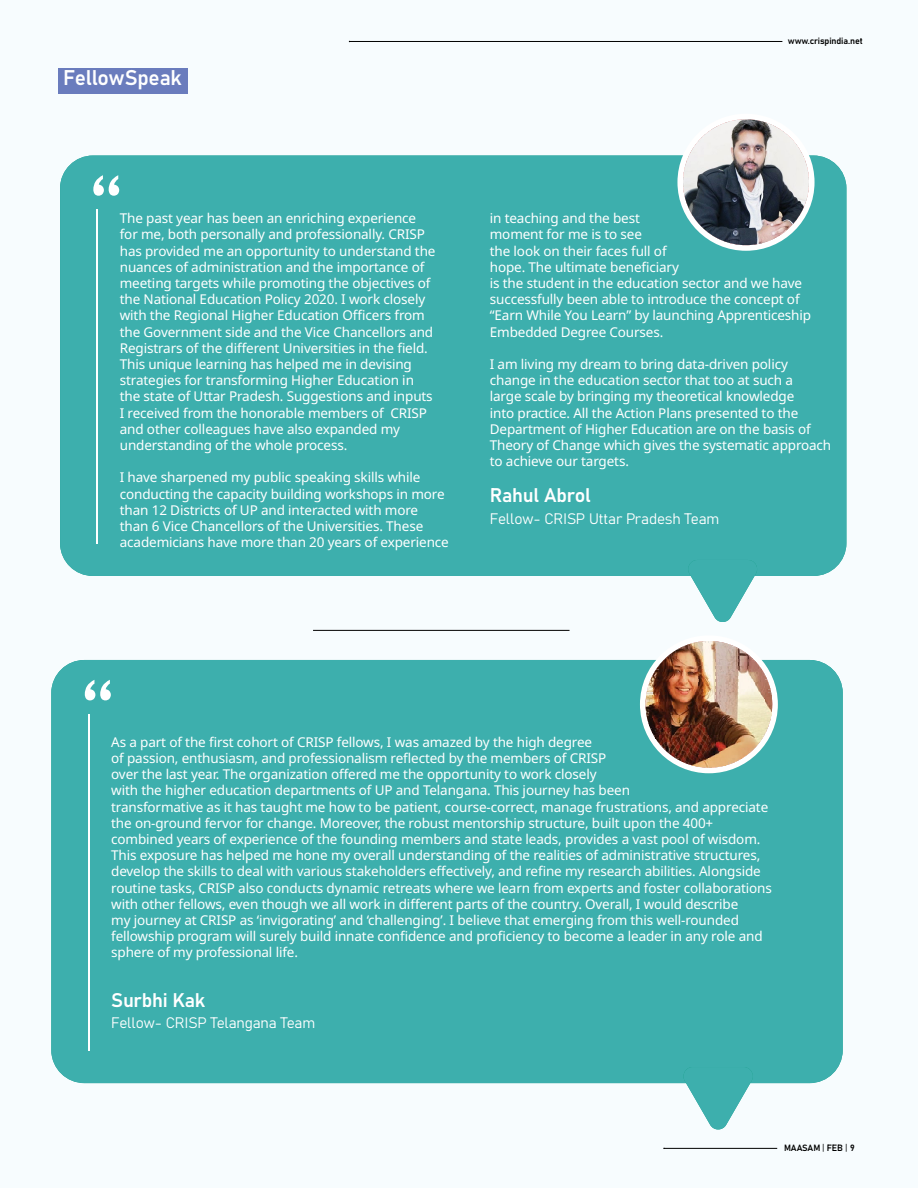
<style>
.page{position:relative;width:918px;height:1188px;background:#fff}
.page>*{position:absolute;margin:0;border:0;box-sizing:border-box;transform-origin:0 0}
.t1{font:21px "Bahnschrift";letter-spacing:-.01em;color:#fff}
.t2{font:19.5px "Bahnschrift";letter-spacing:-.01em;color:#fff}
.t3{font:15px "Bahnschrift";letter-spacing:-.01em;color:#fff}
.t4{font:13.5px/16.2px "Noto Sans";letter-spacing:-.01em;color:#fff}
.t5{font:9px "Bahnschrift";letter-spacing:-.01em;color:#000}
</style>
<div class="page">
<div style="left:51px;top:660px;width:792px;height:423px;background:#3dafad"></div>
<svg style="left:646px;top:659px;width:126px;height:109px"></svg>
<svg style="left:85px;top:680px;width:26px;height:20px"></svg>
<hr style="left:88px;top:714px;width:2px;height:337px;background:#fff">
<svg style="left:681px;top:1067px;width:74px;height:63px"></svg>
<hr style="left:313px;top:630px;width:257px;height:1px;background:#000">
<img style="left:639px;top:635px;width:138px;height:139px;border-radius:50%">
<div style="left:60px;top:156px;width:786px;height:420px;background:#3dafad"></div>
<div style="left:677px;top:114px;width:138px;height:137px;background:#fff;border-radius:50%"></div>
<svg style="left:683px;top:119px;width:126px;height:126px"></svg>
<img style="left:683px;top:119px;width:126px;height:126px;border-radius:63px">
<svg style="left:93px;top:175px;width:26px;height:21px"></svg>
<hr style="left:97px;top:209px;width:1px;height:335px;background:#fff">
<svg style="left:686px;top:560px;width:73px;height:62px"></svg>
<div style="left:58px;top:68px;width:130px;height:26px;background:#6a7cbd"></div>
<hr style="left:350px;top:41px;width:432px;height:1px;background:#000">
<hr style="left:664px;top:1148px;width:113px;height:1px;background:#000">
<h1 class="t1" style="left:63px;top:61px;width:120px">FellowSpeak</h1>
<p class="t5" style="left:788px;top:34px;width:76px">www.crispindia.net</p>
<p class="t4" style="left:120px;top:210px;width:317px">The past year has been an enriching experience for me, both personally and professionally. CRISP has provided me an opportunity to understand the nuances of administration and the importance of meeting targets while promoting the objectives of the National Education Policy 2020. I work closely with the Regional Higher Education Officers from the Government side and the Vice Chancellors and Registrars of the different Universities in the field.<br>This unique learning has helped me in devising strategies for transforming Higher Education in the state of Uttar Pradesh. Suggestions and inputs I received from the honorable members of CRISP and other colleagues have also expanded my understanding of the whole process.</p>
<p class="t4" style="left:120px;top:470px;width:331px">I have sharpened my public speaking skills while conducting the capacity building workshops in more than 12 Districts of UP and interacted with more than 6 Vice Chancellors of the Universities. These academicians have more than 20 years of experience</p>
<p class="t4" style="left:490px;top:210px;width:323px">in teaching and the best<br>moment for me is to see<br>the look on their faces full of<br>hope. The ultimate beneficiary<br>is the student in the education sector and we have successfully been able to introduce the concept of “Earn While You Learn” by launching Apprenticeship Embedded Degree Courses.</p>
<p class="t4" style="left:490px;top:356px;width:343px">I am living my dream to bring data-driven policy change in the education sector that too at such a<br>large scale by bringing my theoretical knowledge<br>into practice. All the Action Plans presented to the Department of Higher Education are on the basis of Theory of Change which gives the systematic approach to achieve our targets.</p>
<h2 class="t2" style="left:490px;top:480px;width:103px">Rahul Abrol</h2>
<p class="t3" style="left:490px;top:507px;width:231px">Fellow- CRISP Uttar Pradesh Team</p>
<p class="t4" style="left:111px;top:734px;width:662px">As a part of the first cohort of CRISP fellows, I was amazed by the high degree<br>of passion, enthusiasm, and professionalism reflected by the members of CRISP<br>over the last year. The organization offered me the opportunity to work closely<br>with the higher education departments of UP and Telangana. This journey has been<br>transformative as it has taught me how to be patient, course-correct, manage frustrations, and appreciate the on-ground fervor for change. Moreover, the robust mentorship structure, built upon the 400+ combined years of experience of the founding members and state leads, provides a vast pool of wisdom.<br>This exposure has helped me hone my overall understanding of the realities of administrative structures, develop the skills to deal with various stakeholders effectively, and refine my research abilities. Alongside routine tasks, CRISP also conducts dynamic retreats where we learn from experts and foster collaborations with other fellows, even though we all work in different parts of the country. Overall, I would describe<br>my journey at CRISP as ‘invigorating’ and ‘challenging’. I believe that emerging from this well-rounded fellowship program will surely build innate confidence and proficiency to become a leader in any role and sphere of my professional life.</p>
<h2 class="t2" style="left:111px;top:985px;width:96px">Surbhi Kak</h2>
<p class="t3" style="left:111px;top:1011px;width:206px">Fellow- CRISP Telangana Team</p>
<p class="t5" style="left:784px;top:1141px;width:72px">MAASAM | FEB | 9</p>
</div>
